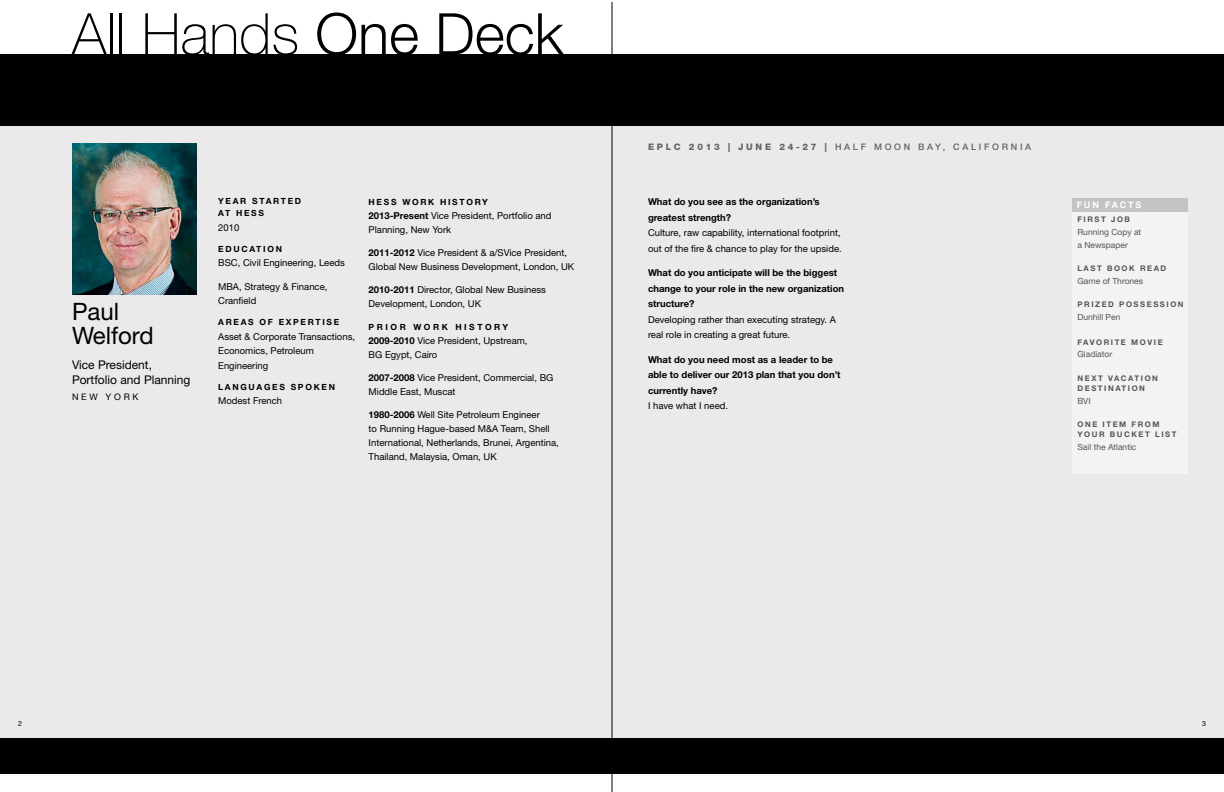
<style>
.page{position:relative;width:1224px;height:792px;background:#fff}
.page>*{position:absolute;margin:0;border:0;box-sizing:border-box;transform-origin:0 0}
.t1{font:100 57.8px "Helvetica Neue";color:#000}
.t2{font:24px/24px "Helvetica Neue";color:#000}
.t3{font:12px/15px "Helvetica Neue";color:#000}
.t4{font:9.5px/14px "Helvetica Neue";color:#000}
.t5{font:700 9.5px/15.5px "Helvetica Neue";color:#000}
.t6{font:500 9px "Helvetica Neue";letter-spacing:.3em;color:#6d6e71}
.t7{font:700 9px "Helvetica Neue";letter-spacing:.2em;color:#fff}
.t8{font:9px "Helvetica Neue";letter-spacing:.3em;color:#000}
.t9{font:8.5px/12.8px "Helvetica Neue";color:#58595b}
.t10{font:700 8.5px/12px "Helvetica Neue";letter-spacing:.2em;color:#000}
.t11{font:700 8.5px "Helvetica Neue";letter-spacing:.3em;color:#000}
.t12{font:700 7.8px/10px "Helvetica Neue";letter-spacing:.2em;color:#58595b}
.t13{font:7px "Helvetica Neue";color:#000}
.s1{font-weight:300}
.s2{font-weight:700}
.s3{font-weight:800}
</style>
<div class="page">
<div style="left:0;top:80px;width:1224px;height:687px;background:#ebe9e9"></div>
<div style="left:0;top:54px;width:1224px;height:72px;background:#000"></div>
<div style="left:0;top:738px;width:1224px;height:36px;background:#000"></div>
<hr style="left:612px;top:2px;width:1px;height:790px;background:#000">
<div style="left:1073px;top:198px;width:115px;height:276px;background:#f4f3f3"></div>
<img style="left:72px;top:143px;width:124px;height:151px">
<h1 class="t1" style="left:72px;top:1px;width:493px">All Hands <span class="s1">One Deck</span></h1>
<h2 class="t2" style="left:72px;top:299px;width:83px">Paul<br>Welford</h2>
<p class="t3" style="left:72px;top:357px;width:120px">Vice President,<br>Portfolio and Planning</p>
<p class="t8" style="left:72px;top:392px;width:68px">NEW YORK</p>
<p class="t10" style="left:218px;top:195px;width:85px">YEAR STARTED<br>AT HESS</p>
<p class="t4" style="left:218px;top:220px;width:23px">2010</p>
<p class="t10" style="left:218px;top:243px;width:62px">EDUCATION</p>
<p class="t4" style="left:218px;top:256px;width:128px">BSC, Civil Engineering, Leeds</p>
<p class="t4" style="left:218px;top:279px;width:111px;line-height:14.5px">MBA, Strategy &amp; Finance,<br>Cranfield</p>
<p class="t10" style="left:218px;top:316px;width:119px">AREAS OF EXPERTISE</p>
<p class="t4" style="left:218px;top:329px;width:138px;line-height:14.5px">Asset &amp; Corporate Transactions,<br>Economics, Petroleum<br>Engineering</p>
<p class="t10" style="left:218px;top:381px;width:115px">LANGUAGES SPOKEN</p>
<p class="t4" style="left:218px;top:394px;width:66px">Modest French</p>
<p class="t10" style="left:369px;top:196px;width:121px">HESS WORK HISTORY</p>
<p class="t4" style="left:369px;top:209px;width:184px"><span class="s2">2013-Present</span> Vice President, Portfolio and<br>Planning, New York</p>
<p class="t4" style="left:369px;top:246px;width:207px"><span class="s2">2011-2012</span> Vice President &amp; a/SVice President,<br>Global New Business Development, London, UK</p>
<p class="t4" style="left:369px;top:283px;width:179px"><span class="s2">2010-2011</span> Director, Global New Business<br>Development, London, UK</p>
<p class="t11" style="left:369px;top:322px;width:141px">PRIOR WORK HISTORY</p>
<p class="t4" style="left:369px;top:334px;width:160px"><span class="s2">2009-2010</span> Vice President, Upstream,<br>BG Egypt, Cairo</p>
<p class="t4" style="left:369px;top:371px;width:186px"><span class="s2">2007-2008</span> Vice President, Commercial, BG<br>Middle East, Muscat</p>
<p class="t4" style="left:369px;top:408px;width:192px"><span class="s2">1980-2006</span> Well Site Petroleum Engineer<br>to Running Hague-based M&amp;A Team, Shell International, Netherlands, Brunei, Argentina, Thailand, Malaysia, Oman, UK</p>
<p class="t6" style="left:648px;top:142px;width:385px"><span class="s3">EPLC 2013 | JUNE 24-27 |</span> HALF MOON BAY, CALIFORNIA</p>
<p class="t5" style="left:648px;top:194px;width:173px">What do you see as the organization’s greatest strength?</p>
<p class="t4" style="left:648px;top:225px;width:195px;line-height:15.5px">Culture, raw capability, international footprint, out of the fire &amp; chance to play for the upside.</p>
<p class="t5" style="left:648px;top:265px;width:198px">What do you anticipate will be the biggest change to your role in the new organization structure?</p>
<p class="t4" style="left:648px;top:312px;width:190px;line-height:15.5px">Developing rather than executing strategy. A real role in creating a great future.</p>
<p class="t5" style="left:648px;top:351px;width:194px">What do you need most as a leader to be able to deliver our 2013 plan that you don’t currently have?</p>
<p class="t4" style="left:648px;top:399px;width:82px">I have what I need.</p>
<p class="t7" style="left:1077px;top:199px;width:66px">FUN FACTS</p>
<p class="t12" style="left:1077px;top:214px;width:54px">FIRST JOB</p>
<p class="t9" style="left:1077px;top:225px;width:65px">Running Copy at a Newspaper</p>
<p class="t12" style="left:1077px;top:263px;width:90px">LAST BOOK READ</p>
<p class="t9" style="left:1077px;top:274px;width:67px">Game of Thrones</p>
<p class="t12" style="left:1077px;top:299px;width:108px">PRIZED POSSESSION</p>
<p class="t9" style="left:1077px;top:311px;width:44px">Dunhill Pen</p>
<p class="t12" style="left:1077px;top:337px;width:87px">FAVORITE MOVIE</p>
<p class="t9" style="left:1077px;top:348px;width:36px">Gladiator</p>
<p class="t12" style="left:1077px;top:373px;width:82px">NEXT VACATION<br>DESTINATION</p>
<p class="t9" style="left:1077px;top:394px;width:15px">BVI</p>
<p class="t12" style="left:1077px;top:419px;width:101px">ONE ITEM FROM<br>YOUR BUCKET LIST</p>
<p class="t9" style="left:1077px;top:440px;width:61px">Sail the Atlantic</p>
<p class="t13" style="left:18px;top:720px;width:5px">2</p>
<p class="t13" style="left:1202px;top:720px;width:5px">3</p>
</div>
